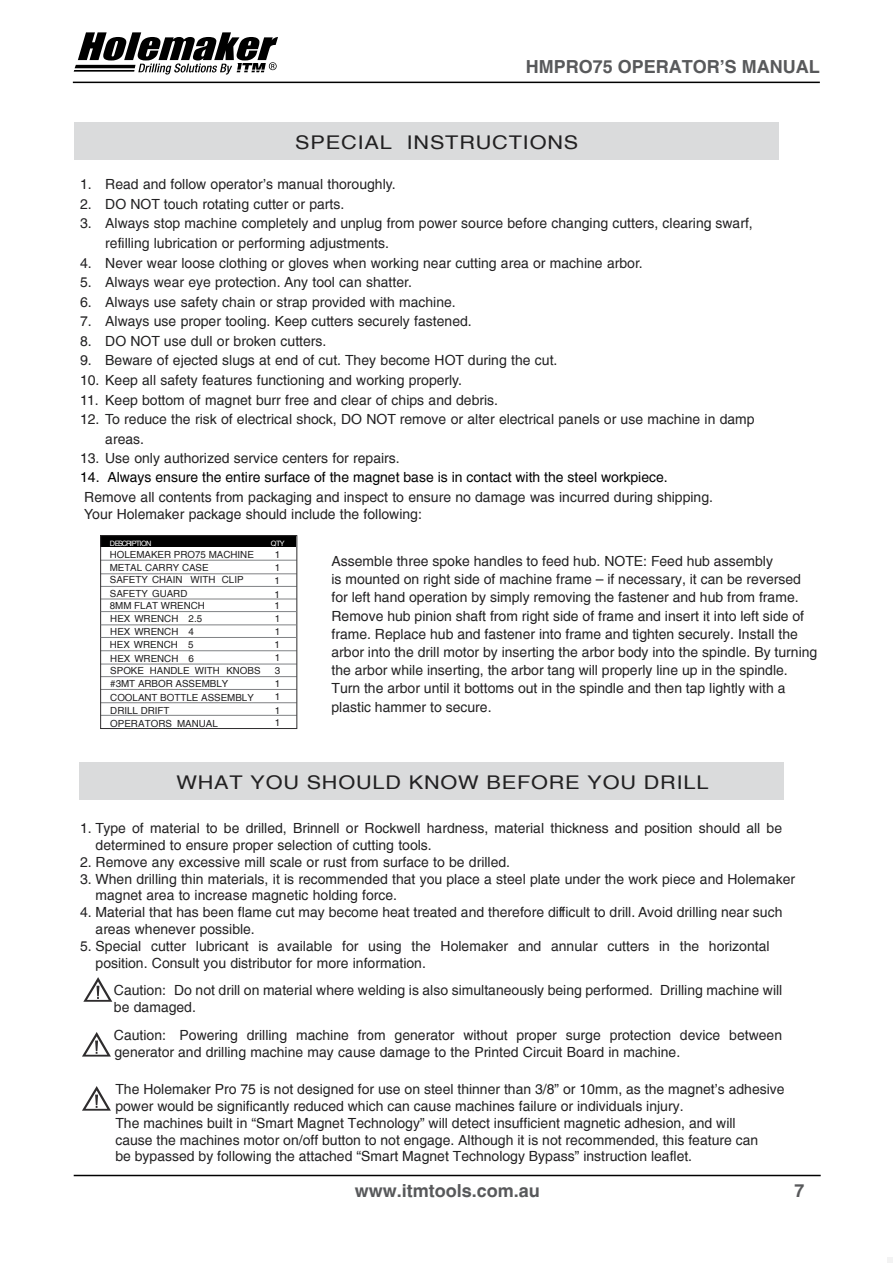
<style>
.page{position:relative;width:893px;height:1263px;background:#fff}
.page>*{position:absolute;margin:0;border:0;box-sizing:border-box;transform-origin:0 0}
.t1{font:18.9px "Helvetica";letter-spacing:.035em;color:#222122;scale:1.15 1}
.t2{font:700 18px "Helvetica";color:#58595b}
.t3{font:700 18px "Helvetica";color:#58595b}
.t4{font:13.95px/16.8px "Helvetica";color:#222122}
.t5{font:13.95px "Helvetica";color:#000}
.t6{font:9.75px/12.6px "Helvetica";color:#222122}
.t7{font:7.35px "Helvetica";letter-spacing:-.115em;color:#fff}
</style>
<div class="page">
<hr style="left:74px;top:1175px;width:747px;height:1px;background:#000">
<hr style="left:73px;top:82px;width:747px;height:1px;background:#000">
<svg style="left:74px;top:32px;width:204px;height:43px"></svg>
<svg style="left:887px;top:1257px;width:6px;height:6px"></svg>
<div style="left:101px;top:535px;width:195px;height:12px;background:#000"></div>
<hr style="left:101px;top:715px;width:196px;height:1px;background:#7f8184">
<hr style="left:101px;top:702px;width:196px;height:1px;background:#7f8184">
<hr style="left:101px;top:689px;width:196px;height:1px;background:#7f8184">
<hr style="left:101px;top:676px;width:196px;height:1px;background:#7f8184">
<hr style="left:101px;top:664px;width:196px;height:1px;background:#7f8184">
<hr style="left:101px;top:650px;width:196px;height:1px;background:#7f8184">
<hr style="left:101px;top:599px;width:196px;height:1px;background:#7f8184">
<hr style="left:101px;top:586px;width:196px;height:1px;background:#7f8184">
<hr style="left:101px;top:560px;width:196px;height:1px;background:#7f8184">
<hr style="left:101px;top:573px;width:196px;height:1px;background:#7f8184">
<div style="left:100px;top:535px;width:197px;height:194px;border:1px solid #2e2c2d"></div>
<div style="left:74px;top:122px;width:705px;height:38px;background:#dadbdc"></div>
<div style="left:79px;top:762px;width:705px;height:38px;background:#dadbdc"></div>
<svg style="left:82px;top:977px;width:31px;height:80px"></svg>
<svg style="left:82px;top:1086px;width:29px;height:25px"></svg>
<hr style="left:101px;top:611px;width:196px;height:1px;background:#7f8184">
<hr style="left:101px;top:625px;width:196px;height:1px;background:#7f8184">
<hr style="left:101px;top:637px;width:196px;height:1px;background:#7f8184">
<p class="t2" style="left:526px;top:55px;width:296px">HMPRO75 OPERATOR’S MANUAL</p>
<h1 class="t1" style="left:295px;top:131px;width:248px">SPECIAL INSTRUCTIONS</h1>
<p class="t4" style="left:80px;top:176px;width:317px">1. Read and follow operator’s manual thoroughly.</p>
<p class="t4" style="left:80px;top:196px;width:266px">2. DO NOT touch rotating cutter or parts.</p>
<p class="t4" style="left:105px;top:214px;width:649px;line-height:19.6px;text-indent:-25px">3. Always stop machine completely and unplug from power source before changing cutters, clearing swarf, refilling lubrication or performing adjustments.</p>
<p class="t4" style="left:80px;top:254px;width:564px">4. Never wear loose clothing or gloves when working near cutting area or machine arbor.</p>
<p class="t4" style="left:80px;top:274px;width:333px">5. Always wear eye protection. Any tool can shatter.</p>
<p class="t4" style="left:80px;top:293px;width:377px">6. Always use safety chain or strap provided with machine.</p>
<p class="t4" style="left:80px;top:313px;width:393px">7. Always use proper tooling. Keep cutters securely fastened.</p>
<p class="t4" style="left:80px;top:333px;width:248px">8. DO NOT use dull or broken cutters.</p>
<p class="t4" style="left:80px;top:352px;width:479px">9. Beware of ejected slugs at end of cut. They become HOT during the cut.</p>
<p class="t4" style="left:80px;top:372px;width:384px">10. Keep all safety features functioning and working properly.</p>
<p class="t4" style="left:80px;top:391px;width:420px">11. Keep bottom of magnet burr free and clear of chips and debris.</p>
<p class="t4" style="left:105px;top:410px;width:651px;line-height:19.6px;text-indent:-25px">12. To reduce the risk of electrical shock, DO NOT remove or alter electrical panels or use machine in damp areas.</p>
<p class="t4" style="left:80px;top:450px;width:321px">13. Use only authorized service centers for repairs.</p>
<p class="t4" style="left:84px;top:489px;width:630px">Remove all contents from packaging and inspect to ensure no damage was incurred during shipping.<br>Your Holemaker package should include the following:</p>
<p class="t7" style="left:110px;top:539px;width:43px">DESCRIPTION</p>
<p class="t7" style="left:271px;top:539px;width:15px">QTY</p>
<p class="t6" style="left:110px;top:561px;width:100px">METAL CARRY CASE</p>
<p class="t5" style="left:80px;top:469px;width:589px">14. Always ensure the entire surface of the magnet base is in contact with the steel workpiece.</p>
<p class="t6" style="left:110px;top:549px;width:146px">HOLEMAKER PRO75 MACHINE</p>
<p class="t6" style="left:275px;top:548px;width:7px">1</p>
<p class="t4" style="left:331px;top:552px;width:487px;line-height:18.1px">Assemble three spoke handles to feed hub. NOTE: Feed hub assembly<br>is mounted on right side of machine frame – if necessary, it can be reversed for left hand operation by simply removing the fastener and hub from frame.<br>Remove hub pinion shaft from right side of frame and insert it into left side of frame. Replace hub and fastener into frame and tighten securely. Install the arbor into the drill motor by inserting the arbor body into the spindle. By turning the arbor while inserting, the arbor tang will properly line up in the spindle.<br>Turn the arbor until it bottoms out in the spindle and then tap lightly with a plastic hammer to secure.</p>
<p class="t6" style="left:275px;top:561px;width:7px">1</p>
<p class="t6" style="left:110px;top:574px;width:135px">SAFETY CHAIN WITH CLIP</p>
<p class="t6" style="left:275px;top:575px;width:7px">1</p>
<p class="t6" style="left:110px;top:587px;width:79px">SAFETY GUARD</p>
<p class="t6" style="left:275px;top:588px;width:7px">1</p>
<p class="t6" style="left:110px;top:599px;width:97px">8MM FLAT WRENCH</p>
<p class="t6" style="left:275px;top:599px;width:7px">1</p>
<p class="t6" style="left:110px;top:613px;width:93px">HEX WRENCH 2.5<br>HEX WRENCH 4</p>
<p class="t6" style="left:275px;top:612px;width:7px">1<br>1</p>
<p class="t6" style="left:110px;top:638px;width:85px">HEX WRENCH 5</p>
<p class="t6" style="left:275px;top:638px;width:7px">1</p>
<p class="t6" style="left:110px;top:652px;width:152px">HEX WRENCH 6<br>SPOKE HANDLE WITH KNOBS</p>
<p class="t6" style="left:275px;top:651px;width:7px">1<br>3</p>
<p class="t6" style="left:110px;top:677px;width:145px;line-height:13.4px">#3MT ARBOR ASSEMBLY<br>COOLANT BOTTLE ASSEMBLY</p>
<p class="t6" style="left:275px;top:677px;width:7px">1</p>
<p class="t6" style="left:275px;top:691px;width:7px">1</p>
<p class="t6" style="left:110px;top:704px;width:61px">DRILL DRIFT</p>
<p class="t6" style="left:275px;top:704px;width:7px">1</p>
<p class="t6" style="left:110px;top:717px;width:109px">OPERATORS MANUAL</p>
<p class="t6" style="left:275px;top:716px;width:7px">1</p>
<h1 class="t1" style="left:176px;top:771px;width:464px">WHAT YOU SHOULD KNOW BEFORE YOU DRILL</h1>
<p class="t4" style="left:96px;top:820px;width:688px;text-indent:-15px">1. Type of material to be drilled, Brinnell or Rockwell hardness, material thickness and position should all be determined to ensure proper selection of cutting tools.</p>
<p class="t4" style="left:80px;top:854px;width:432px">2. Remove any excessive mill scale or rust from surface to be drilled.</p>
<p class="t4" style="left:96px;top:870px;width:701px;text-indent:-15px">3. When drilling thin materials, it is recommended that you place a steel plate under the work piece and Holemaker magnet area to increase magnetic holding force.</p>
<p class="t4" style="left:96px;top:904px;width:688px;text-indent:-15px">4. Material that has been flame cut may become heat treated and therefore difficult to drill. Avoid drilling near such areas whenever possible.</p>
<p class="t4" style="left:96px;top:937px;width:676px;text-indent:-15px">5. Special cutter lubricant is available for using the Holemaker and annular cutters in the horizontal position. Consult you distributor for more information.</p>
<p class="t4" style="left:114px;top:982px;width:670px">Caution: Do not drill on material where welding is also simultaneously being performed. Drilling machine will be damaged.</p>
<p class="t4" style="left:114px;top:1027px;width:670px">Caution: Powering drilling machine from generator without proper surge protection device between generator and drilling machine may cause damage to the Printed Circuit Board in machine.</p>
<p class="t4" style="left:115px;top:1081px;width:671px">The Holemaker Pro 75 is not designed for use on steel thinner than 3/8” or 10mm, as the magnet’s adhesive power would be significantly reduced which can cause machines failure or individuals injury.<br>The machines built in “Smart Magnet Technology” will detect insufficient magnetic adhesion, and will<br>cause the machines motor on/off button to not engage. Although it is not recommended, this feature can<br>be bypassed by following the attached “Smart Magnet Technology Bypass” instruction leaflet.</p>
<p class="t3" style="left:355px;top:1179px;width:187px">www.itmtools.com.au</p>
<p class="t2" style="left:794px;top:1179px;width:12px">7</p>
</div>
